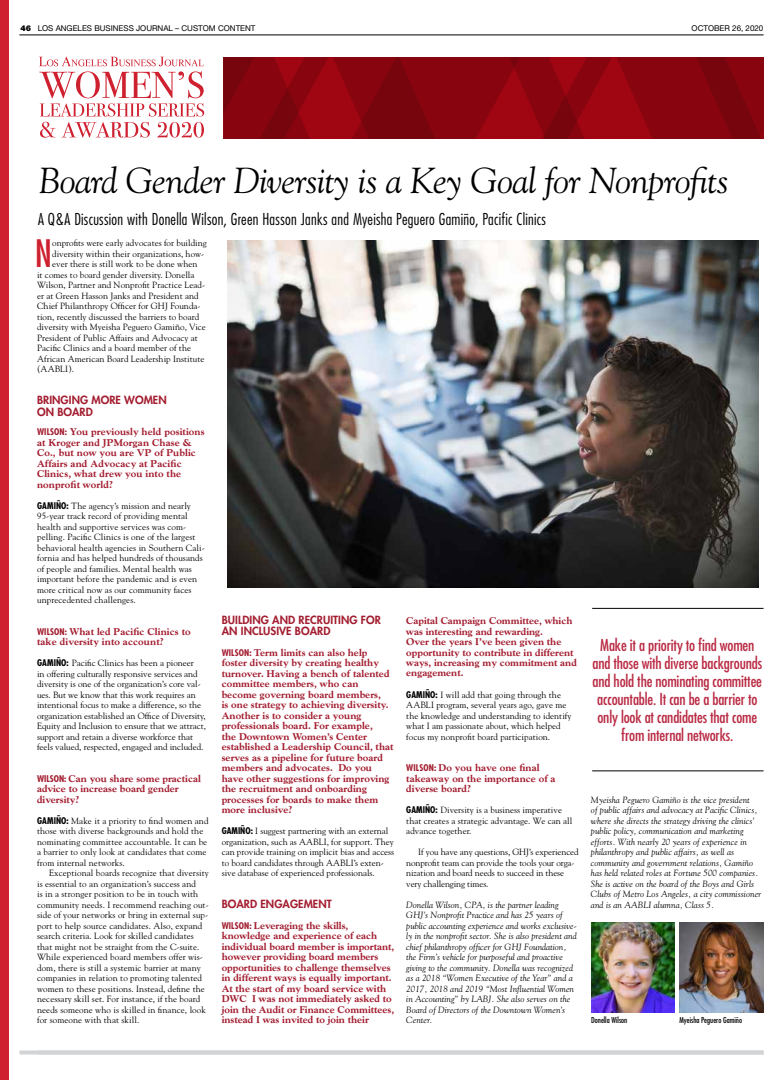
<style>
.page{position:relative;width:783px;height:1080px;background:#fff}
.page>*{position:absolute;margin:0;border:0;box-sizing:border-box;transform-origin:0 0}
.t1{font:condensed 36.9px "Futura";color:#ce202f}
.t2{font:italic 36px "Goudy";letter-spacing:-.02em;color:#000}
.t3{font:condensed 16px/18px "Futura";letter-spacing:-.01em;color:#b92a43;text-align:center}
.t4{font:300 condensed 16px "Futura";letter-spacing:.015em;color:#000}
.t5{font:800 11px/12px "Futura";letter-spacing:.005em;color:#a31d30}
.t6{font:800 10px/10.5px "Goudy";letter-spacing:.005em;color:#a31d30}
.t7{font:9px/10.5px "Goudy";letter-spacing:.005em;color:#000}
.t8{font:italic 9px/10.5px "Goudy";letter-spacing:.005em;color:#000}
.t9{font:8px "Helvetica Neue LT Std";color:#000}
.t10{font:condensed 8px "Futura";color:#000}
.s1{font-weight:900}
.s2{font-family:"Futura";font-weight:700;font-stretch:condensed;font-size:9px}
.s3{font-family:"Futura";font-weight:700;font-stretch:condensed}
</style>
<div class="page">
<hr style="left:19px;top:35px;width:745px;height:1px;background:#000">
<div style="left:0;top:0;width:9px;height:1080px;background:#ce202f"></div>
<svg style="left:224px;top:57px;width:540px;height:81px;background:#89050f"></svg>
<svg style="left:20px;top:1050px;width:18px;height:4px"></svg>
<svg style="left:39px;top:57px;width:165px;height:81px"></svg>
<hr style="left:38px;top:1050px;width:726px;height:4px;background:#d1d3d4">
<img style="left:228px;top:241px;width:530px;height:346px">
<img style="left:591px;top:922px;width:83px;height:90px">
<img style="left:679px;top:922px;width:85px;height:90px">
<hr style="left:592px;top:608px;width:172px;height:1px;background:#000">
<hr style="left:592px;top:771px;width:172px;height:1px;background:#000">
<p class="t9" style="left:20px;top:23px;width:237px"><span class="s1">46</span> LOS ANGELES BUSINESS JOURNAL – CUSTOM CONTENT</p>
<p class="t9" style="left:692px;top:23px;width:73px">OCTOBER 26, 2020</p>
<h2 class="t2" style="left:39px;top:159px;width:692px">Board Gender Diversity is a Key Goal for Nonprofits</h2>
<h3 class="t4" style="left:38px;top:210px;width:510px">A Q&amp;A Discussion with Donella Wilson, Green Hasson Janks and Myeisha Peguero Gamiño, Pacific Clinics</h3>
<h1 class="t1" style="left:35px;top:231px;width:19px">N</h1>
<p class="t7" style="left:52px;top:237px;width:156px">onprofits were early advocates for building</p>
<p class="t7" style="left:52px;top:248px;width:154px">diversity within their organizations, how-</p>
<p class="t7" style="left:52px;top:258px;width:147px">ever there is still work to be done when</p>
<p class="t7" style="left:37px;top:269px;width:159px">it comes to board gender diversity. Donella</p>
<p class="t7" style="left:37px;top:279px;width:170px">Wilson, Partner and Nonprofit Practice Lead-</p>
<p class="t7" style="left:37px;top:290px;width:163px">er at Green Hasson Janks and President and</p>
<p class="t7" style="left:37px;top:300px;width:165px">Chief Philanthropy Officer for GHJ Founda-</p>
<p class="t7" style="left:37px;top:311px;width:164px">tion, recently discussed the barriers to board</p>
<p class="t7" style="left:37px;top:321px;width:170px">diversity with Myeisha Peguero Gamiño, Vice</p>
<p class="t7" style="left:37px;top:332px;width:162px">President of Public Affairs and Advocacy at</p>
<p class="t7" style="left:37px;top:342px;width:155px">Pacific Clinics and a board member of the</p>
<p class="t7" style="left:37px;top:353px;width:169px">African American Board Leadership Institute</p>
<p class="t7" style="left:37px;top:363px;width:39px">(AABLI).</p>
<p class="t5" style="left:37px;top:393px;width:131px">BRINGING MORE WOMEN<br>ON BOARD</p>
<p class="t6" style="left:37px;top:426px;width:169px"><span class="s2">WILSON:</span> You previously held positions at Kroger and JPMorgan Chase &amp;<br>Co., but now you are VP of Public<br>Affairs and Advocacy at Pacific<br>Clinics, what drew you into the nonprofit world?</p>
<p class="t7" style="left:37px;top:500px;width:169px"><span class="s3">GAMIÑO:</span> The agency’s mission and nearly 95-year track record of providing mental health and supportive services was com&shy;pelling. Pacific Clinics is one of the largest behavioral health agencies in Southern Cali&shy;fornia and has helped hundreds of thousands of people and families. Mental health was important before the pandemic and is even more critical now as our community faces unprecedented challenges.</p>
<p class="t6" style="left:37px;top:626px;width:155px"><span class="s2">WILSON:</span> What led Pacific Clinics to take diversity into account?</p>
<p class="t7" style="left:37px;top:657px;width:170px"><span class="s3">GAMIÑO:</span> Pacific Clinics has been a pioneer<br>in offering culturally responsive services and diversity is one of the organization’s core val&shy;ues. But we know that this work requires an intentional focus to make a difference, so the organization established an Office of Diversity, Equity and Inclusion to ensure that we attract, support and retain a diverse workforce that feels valued, respected, engaged and included.</p>
<p class="t6" style="left:37px;top:773px;width:165px"><span class="s2">WILSON:</span> Can you share some practical advice to increase board gender diversity?</p>
<p class="t7" style="left:37px;top:815px;width:173px"><span class="s3">GAMIÑO:</span> Make it a priority to find women and those with diverse backgrounds and hold the nominating committee accountable. It can be a barrier to only look at candidates that come from internal networks.</p>
<p class="t7" style="left:37px;top:867px;width:173px;text-indent:12px">Exceptional boards recognize that diversity is essential to an organization’s success and<br>is in a stronger position to be in touch with community needs. I recommend reaching out&shy;side of your networks or bring in external sup&shy;port to help source candidates. Also, expand search criteria. Look for skilled candidates that might not be straight from the C-suite.<br>While experienced board members offer wis&shy;dom, there is still a systemic barrier at many companies in relation to promoting talented women to these positions. Instead, define the necessary skill set. For instance, if the board needs someone who is skilled in finance, look for someone with that skill.</p>
<p class="t5" style="left:222px;top:615px;width:161px;line-height:10.5px">BUILDING AND RECRUITING FOR<br>AN INCLUSIVE BOARD</p>
<p class="t6" style="left:222px;top:647px;width:173px"><span class="s2">WILSON:</span> Term limits can also help foster diversity by creating healthy turnover. Having a bench of talented committee members, who can become governing board members,<br>is one strategy to achieving diversity.<br>Another is to consider a young professionals board. For example,<br>the Downtown Women’s Center established a Leadership Council, that serves as a pipeline for future board members and advocates. Do you have other suggestions for improving the recruitment and onboarding processes for boards to make them more inclusive?</p>
<p class="t7" style="left:222px;top:825px;width:174px"><span class="s3">GAMIÑO:</span> I suggest partnering with an external organization, such as AABLI, for support. They can provide training on implicit bias and access to board candidates through AABLI’s exten&shy;sive database of experienced professionals.</p>
<p class="t5" style="left:222px;top:897px;width:112px">BOARD ENGAGEMENT</p>
<p class="t6" style="left:222px;top:920px;width:174px"><span class="s2">WILSON:</span> Leveraging the skills, knowledge and experience of each individual board member is important, however providing board members opportunities to challenge themselves in different ways is equally important.<br>At the start of my board service with DWC I was not immediately asked to join the Audit or Finance Committees, instead I was invited to join their</p>
<p class="t6" style="left:406px;top:615px;width:172px">Capital Campaign Committee, which was interesting and rewarding.<br>Over the years I’ve been given the opportunity to contribute in different ways, increasing my commitment and engagement.</p>
<p class="t7" style="left:406px;top:689px;width:167px"><span class="s3">GAMIÑO:</span> I will add that going through the AABLI program, several years ago, gave me the knowledge and understanding to identify what I am passionate about, which helped focus my nonprofit board participation.</p>
<p class="t6" style="left:406px;top:762px;width:151px"><span class="s2">WILSON:</span> Do you have one final takeaway on the importance of a diverse board?</p>
<p class="t7" style="left:406px;top:804px;width:167px"><span class="s3">GAMIÑO:</span> Diversity is a business imperative that creates a strategic advantage. We can all advance together.</p>
<p class="t7" style="left:406px;top:846px;width:174px;text-indent:12px">If you have any questions, GHJ’s experienced nonprofit team can provide the tools your orga&shy;nization and board needs to succeed in these very challenging times.</p>
<p class="t8" style="left:406px;top:899px;width:172px">Donella Wilson, CPA, is the partner leading GHJ’s Nonprofit Practice and has 25 years of public accounting experience and works exclusive&shy;ly in the nonprofit sector. She is also president and chief philanthropy officer for GHJ Foundation, the Firm’s vehicle for purposeful and proactive giving to the community. Donella was recognized as a 2018 “Women Executive of the Year” and a 2017, 2018 and 2019 “Most Influential Women in Accounting” by LABJ. She also serves on the Board of Directors of the Downtown Women’s Center.</p>
<h3 class="t3" style="left:592px;top:636px;width:171px">Make it a priority to find women and those with diverse backgrounds and hold the nominating committee accountable. It can be a barrier to only look at candidates that come from internal networks.</h3>
<p class="t8" style="left:591px;top:794px;width:172px">Myeisha Peguero Gamiño is the vice president<br>of public affairs and advocacy at Pacific Clinics, where she directs the strategy driving the clinics’ public policy, communication and marketing efforts. With nearly 20 years of experience in philanthropy and public affairs, as well as community and government relations, Gamiño has held related roles at Fortune 500 companies.<br>She is active on the board of the Boys and Girls Clubs of Metro Los Angeles, a city commissioner and is an AABLI alumna, Class 5.</p>
<p class="t10" style="left:591px;top:1015px;width:38px">Donella Wilson</p>
<p class="t10" style="left:679px;top:1015px;width:64px">Myeisha Peguero Gamiño</p>
</div>
